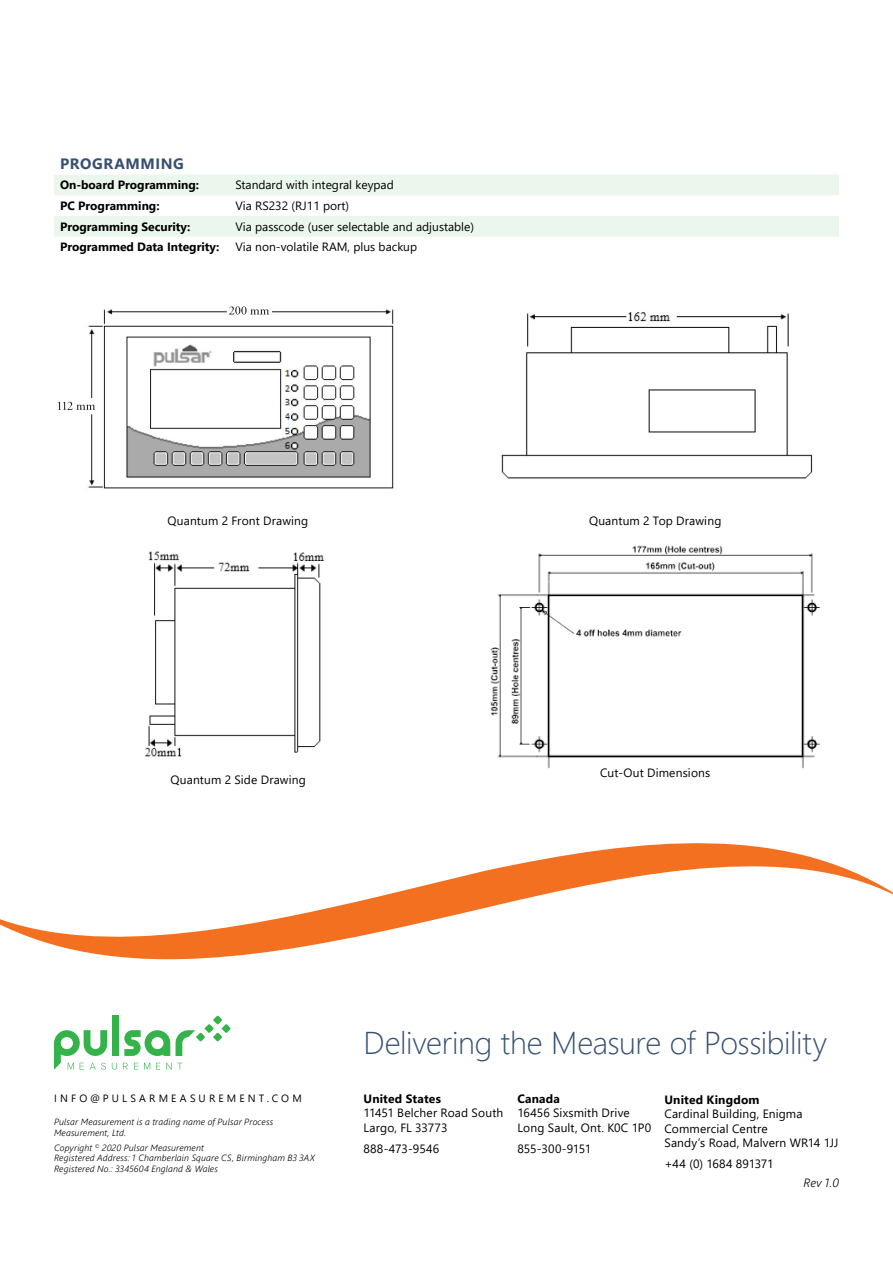
<style>
.page{position:relative;width:893px;height:1263px;background:#fff}
.page>*{position:absolute;margin:0;border:0;box-sizing:border-box;transform-origin:0 0}
.t1{font:300 31.5px "Segoe UI";letter-spacing:-.015em;color:#365072}
.t2{font:700 15px "Segoe UI";letter-spacing:.035em;color:#365072}
.t3{font:12px/14.4px "Segoe UI";letter-spacing:.01em;color:#000}
.t4{font:700 12px "Segoe UI";color:#000}
.t5{font:12px "Segoe UI";letter-spacing:-.015em;color:#000}
.t6{font:italic 300 12px "Segoe UI";color:#000}
.t7{font:10.5px "Segoe UI";letter-spacing:.3em;color:#000}
.t8{font:italic 300 9px/10.5px "Segoe UI";letter-spacing:.02em;color:#000}
</style>
<div class="page">
<div style="left:112px;top:1016px;width:7px;height:40px;background:#33b34a"></div>
<svg style="left:124px;top:1030px;width:46px;height:26px"></svg>
<svg style="left:176px;top:1016px;width:55px;height:40px"></svg>
<svg style="left:54px;top:1030px;width:63px;height:39px"></svg>
<svg style="left:123px;top:1063px;width:5px;height:6px"></svg>
<svg style="left:134px;top:1063px;width:4px;height:6px"></svg>
<svg style="left:144px;top:1063px;width:6px;height:6px"></svg>
<svg style="left:156px;top:1063px;width:4px;height:6px"></svg>
<svg style="left:166px;top:1063px;width:16px;height:6px"></svg>
<svg style="left:0;top:843px;width:893px;height:116px"></svg>
<img style="left:58px;top:306px;width:336px;height:183px">
<img style="left:501px;top:312px;width:312px;height:167px">
<svg style="left:54px;top:175px;width:785px;height:62px;fill:#ebf7ed"></svg>
<img style="left:144px;top:551px;width:180px;height:206px">
<img style="left:490px;top:546px;width:330px;height:222px">
<p class="t2" style="left:60px;top:149px;width:125px">PROGRAMMING</p>
<p class="t4" style="left:60px;top:174px;width:141px">On-board Programming:</p>
<p class="t3" style="left:236px;top:177px;width:160px">Standard with integral keypad</p>
<p class="t4" style="left:60px;top:194px;width:101px">PC Programming:</p>
<p class="t3" style="left:236px;top:197px;width:115px">Via RS232 (RJ11 port)</p>
<p class="t4" style="left:60px;top:215px;width:132px">Programming Security:</p>
<p class="t3" style="left:236px;top:218px;width:240px">Via passcode (user selectable and adjustable)</p>
<p class="t4" style="left:60px;top:236px;width:161px">Programmed Data Integrity:</p>
<p class="t3" style="left:236px;top:239px;width:183px">Via non-volatile RAM, plus backup</p>
<p class="t3" style="left:168px;top:512px;width:142px">Quantum 2 Front Drawing</p>
<p class="t3" style="left:589px;top:512px;width:134px">Quantum 2 Top Drawing</p>
<p class="t3" style="left:171px;top:771px;width:137px">Quantum 2 Side Drawing</p>
<p class="t3" style="left:600px;top:765px;width:112px">Cut-Out Dimensions</p>
<p class="t7" style="left:54px;top:1088px;width:249px">INFO@PULSARMEASUREMENT.COM</p>
<p class="t8" style="left:54px;top:1115px;width:221px">Pulsar Measurement is a trading name of Pulsar Process<br>Measurement, Ltd.</p>
<p class="t8" style="left:54px;top:1141px;width:263px">Copyright <sup>©</sup> 2020 Pulsar Measurement<br>Registered Address: 1 Chamberlain Square CS, Birmingham B3 3AX<br>Registered No.: 3345604 England &amp; Wales</p>
<h1 class="t1" style="left:364px;top:1013px;width:465px">Delivering the Measure of Possibility</h1>
<p class="t4" style="left:364px;top:1087px;width:79px">United States</p>
<p class="t3" style="left:364px;top:1104px;width:141px">11451 Belcher Road South<br>Largo, FL 33773</p>
<p class="t3" style="left:364px;top:1140px;width:77px">888-473-9546</p>
<p class="t4" style="left:517px;top:1087px;width:44px">Canada</p>
<p class="t3" style="left:517px;top:1104px;width:135px">16456 Sixsmith Drive<br>Long Sault, Ont. K0C 1P0</p>
<p class="t5" style="left:517px;top:1137px;width:75px">855-300-9151</p>
<p class="t4" style="left:664px;top:1088px;width:97px">United Kingdom</p>
<p class="t3" style="left:664px;top:1106px;width:176px">Cardinal Building, Enigma<br>Commercial Centre<br>Sandy’s Road, Malvern WR14 1JJ</p>
<p class="t5" style="left:664px;top:1152px;width:111px">+44 (0) 1684 891371</p>
<p class="t6" style="left:803px;top:1171px;width:37px">Rev 1.0</p>
</div>
